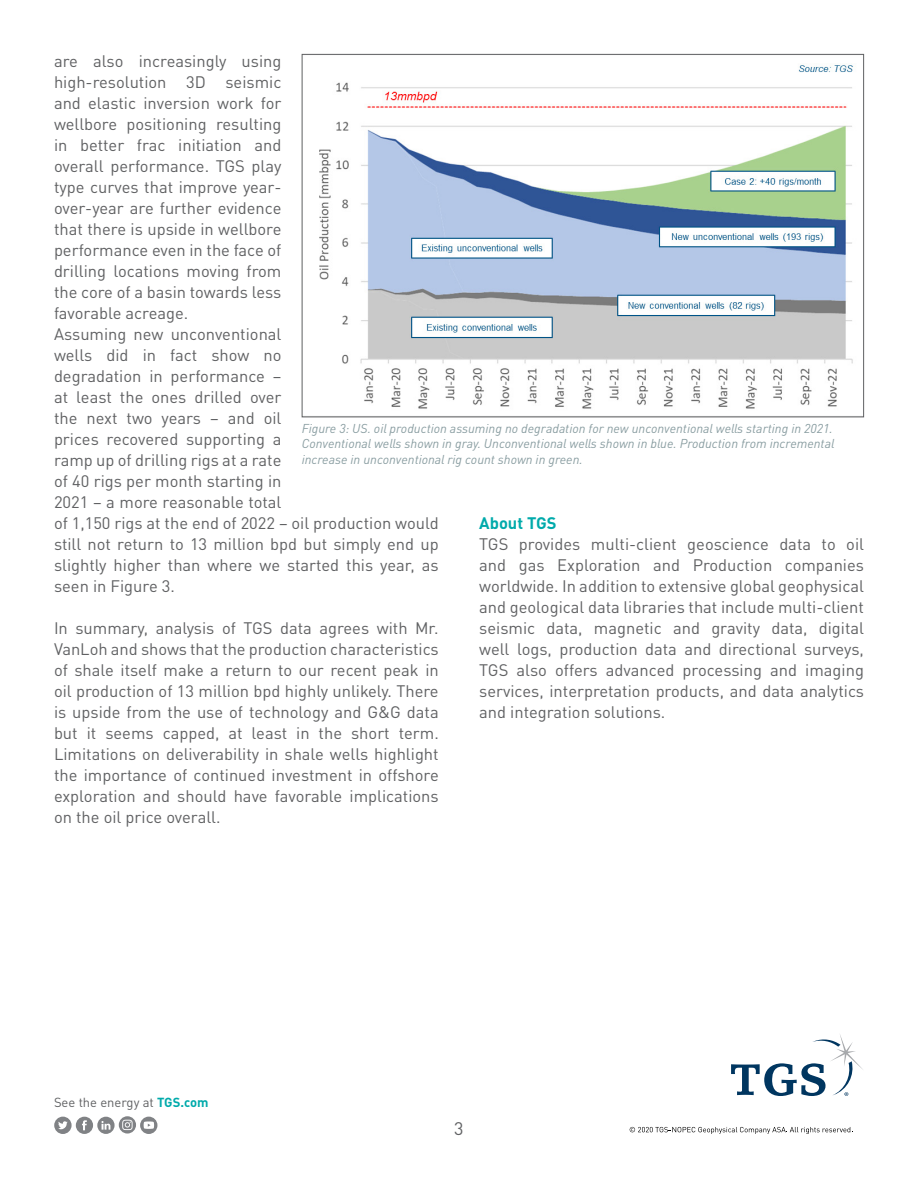
<style>
.page{position:relative;width:918px;height:1188px;background:#fff}
.page>*{position:absolute;margin:0;border:0;box-sizing:border-box;transform-origin:0 0}
.t1{font:18px "DINOT";color:#606163}
.t2{font:16.5px/21px "DINOT";color:#606163;text-align:justify}
.t3{font:700 16.5px "DINOT";color:#00aaab}
.t4{font:13.05px "DINOT";color:#5f6062}
.t5{font:italic 12.75px/15.3px "DINOT";color:#899da1;text-align:justify}
.s1{font-weight:700;color:#00aaab}
</style>
<div class="page">
<svg style="left:630px;top:1127px;width:223px;height:7px"></svg>
<svg style="left:731px;top:1035px;width:132px;height:61px"></svg>
<svg style="left:54px;top:1116px;width:103px;height:18px"></svg>
<img style="left:319px;top:64px;width:534px;height:345px">
<p class="t2" style="left:54px;top:50px;width:386px;text-align:left">are also increasingly using<br>high-resolution 3D seismic<br>and elastic inversion work for<br>wellbore positioning resulting<br>in better frac initiation and<br>overall performance. TGS play<br>type curves that improve year-<br>over-year are further evidence<br>that there is upside in wellbore<br>performance even in the face of<br>drilling locations moving from<br>the core of a basin towards less<br>favorable acreage.<br>Assuming new unconventional<br>wells did in fact show no<br>degradation in performance –<br>at least the ones drilled over<br>the next two years – and oil<br>prices recovered supporting a<br>ramp up of drilling rigs at a rate<br>of 40 rigs per month starting in<br>2021 – a more reasonable total<br>of 1,150 rigs at the end of 2022 – oil production would still not return to 13 million bpd but simply end up slightly higher than where we started this year, as seen in Figure 3.</p>
<p class="t2" style="left:54px;top:617px;width:386px">In summary, analysis of TGS data agrees with Mr.<br>VanLoh and shows that the production characteristics of shale itself make a return to our recent peak in oil production of 13 million bpd highly unlikely. There is upside from the use of technology and G&amp;G data but it seems capped, at least in the short term.<br>Limitations on deliverability in shale wells highlight the importance of continued investment in offshore exploration and should have favorable implications on the oil price overall.</p>
<p class="t5" style="left:302px;top:421px;width:534px">Figure 3: US. oil production assuming no degradation for new unconventional wells starting in 2021.<br>Conventional wells shown in gray. Unconventional wells shown in blue. Production from incremental increase in unconventional rig count shown in green.</p>
<p class="t3" style="left:479px;top:512px;width:79px">About TGS</p>
<p class="t2" style="left:479px;top:533px;width:386px">TGS provides multi-client geoscience data to oil and gas Exploration and Production companies worldwide. In addition to extensive global geophysical and geological data libraries that include multi-client seismic data, magnetic and gravity data, digital well logs, production data and directional surveys, TGS also offers advanced processing and imaging services, interpretation products, and data analytics and integration solutions.</p>
<p class="t4" style="left:54px;top:1095px;width:156px">See the energy at <span class="s1">TGS.com</span></p>
<p class="t1" style="left:454px;top:1117px;width:11px">3</p>
</div>
